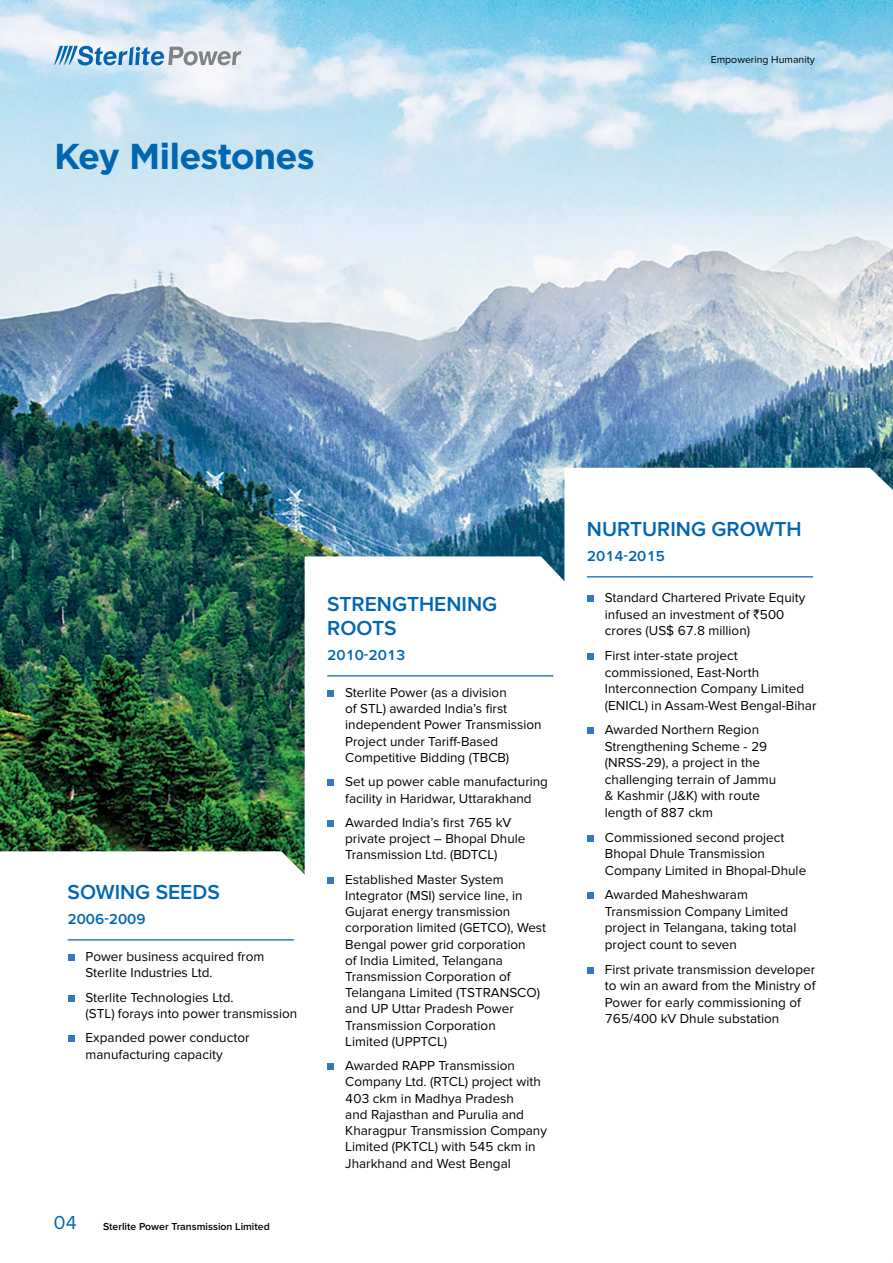
<style>
.page{position:relative;width:893px;height:1263px;background:#fff}
.page>*{position:absolute;margin:0;border:0;box-sizing:border-box;transform-origin:0 0}
.t1{font:700 36px "Gotham";letter-spacing:-.025em;color:#0066b3}
.t2{font:600 21px/24.8px "Proxima Nova";color:#0066b3}
.t3{font:19.5px "Proxima Nova";color:#0066b3}
.t4{font:600 15px "Proxima Nova";color:#0066b3}
.t5{font:13.5px/16.2px "Proxima Nova";color:#000}
.t6{font:600 10.5px "Proxima Nova";color:#000}
.t7{font:10.5px "Proxima Nova";color:#000}
.s1{font-family:"Rupee"}
</style>
<div class="page">
<img style="left:0;top:0;width:893px;height:851px">
<svg style="left:0;top:851px;width:305px;height:191px"></svg>
<svg style="left:305px;top:556px;width:259px;height:295px"></svg>
<svg style="left:564px;top:468px;width:329px;height:383px"></svg>
<hr style="left:327px;top:675px;width:226px;height:2px;background:#3479be">
<div style="left:327px;top:690px;width:7px;height:7px;background:#3479be"></div>
<div style="left:327px;top:779px;width:7px;height:7px;background:#3479be"></div>
<div style="left:327px;top:820px;width:7px;height:7px;background:#3479be"></div>
<div style="left:327px;top:877px;width:7px;height:7px;background:#3479be"></div>
<div style="left:327px;top:1063px;width:7px;height:7px;background:#3479be"></div>
<hr style="left:68px;top:939px;width:226px;height:2px;background:#3479be">
<div style="left:68px;top:954px;width:6px;height:7px;background:#3479be"></div>
<div style="left:68px;top:995px;width:6px;height:7px;background:#3479be"></div>
<div style="left:68px;top:1035px;width:6px;height:7px;background:#3479be"></div>
<hr style="left:587px;top:576px;width:226px;height:2px;background:#3479be">
<div style="left:587px;top:595px;width:7px;height:7px;background:#3479be"></div>
<div style="left:587px;top:653px;width:7px;height:7px;background:#3479be"></div>
<div style="left:587px;top:727px;width:7px;height:7px;background:#3479be"></div>
<div style="left:587px;top:835px;width:7px;height:7px;background:#3479be"></div>
<div style="left:587px;top:892px;width:7px;height:7px;background:#3479be"></div>
<div style="left:587px;top:967px;width:7px;height:7px;background:#3479be"></div>
<svg style="left:54px;top:46px;width:188px;height:19px;background:#9dbad3"></svg>
<h1 class="t1" style="left:54px;top:133px;width:262px">Key Milestones</h1>
<p class="t7" style="left:711px;top:54px;width:106px">Empowering Humanity</p>
<h2 class="t2" style="left:68px;top:880px;width:154px">SOWING SEEDS</h2>
<p class="t4" style="left:68px;top:910px;width:79px">2006-2009</p>
<p class="t5" style="left:86px;top:949px;width:180px">Power business acquired from<br>Sterlite Industries Ltd.</p>
<p class="t5" style="left:86px;top:989px;width:213px">Sterlite Technologies Ltd.<br>(STL) forays into power transmission</p>
<p class="t5" style="left:86px;top:1030px;width:165px">Expanded power conductor manufacturing capacity</p>
<h3 class="t3" style="left:54px;top:1212px;width:25px">04</h3>
<p class="t6" style="left:103px;top:1221px;width:168px">Sterlite Power Transmission Limited</p>
<h2 class="t2" style="left:327px;top:592px;width:171px">STRENGTHENING<br>ROOTS</h2>
<p class="t4" style="left:327px;top:646px;width:79px">2010-2013</p>
<p class="t5" style="left:345px;top:685px;width:198px">Sterlite Power (as a division<br>of STL) awarded India’s first independent Power Transmission<br>Project under Tariff-Based<br>Competitive Bidding (TBCB)</p>
<p class="t5" style="left:345px;top:774px;width:204px">Set up power cable manufacturing facility in Haridwar, Uttarakhand</p>
<p class="t5" style="left:345px;top:814px;width:182px">Awarded India’s first 765 kV private project – Bhopal Dhule<br>Transmission Ltd. (BDTCL)</p>
<p class="t5" style="left:345px;top:871px;width:202px">Established Master System<br>Integrator (MSI) service line, in<br>Gujarat energy transmission corporation limited (GETCO), West<br>Bengal power grid corporation<br>of India Limited, Telangana<br>Transmission Corporation of<br>Telangana Limited (TSTRANSCO) and UP Uttar Pradesh Power<br>Transmission Corporation<br>Limited (UPPTCL)</p>
<p class="t5" style="left:345px;top:1058px;width:203px">Awarded RAPP Transmission<br>Company Ltd. (RTCL) project with<br>403 ckm in Madhya Pradesh<br>and Rajasthan and Purulia and<br>Kharagpur Transmission Company<br>Limited (PKTCL) with 545 ckm in<br>Jharkhand and West Bengal</p>
<h2 class="t2" style="left:587px;top:517px;width:216px">NURTURING GROWTH</h2>
<p class="t4" style="left:587px;top:547px;width:79px">2014-2015</p>
<p class="t5" style="left:605px;top:590px;width:202px">Standard Chartered Private Equity infused an investment of <span class="s1">`</span>500 crores (US$ 67.8 million)</p>
<p class="t5" style="left:605px;top:647px;width:213px">First inter-state project commissioned, East-North<br>Interconnection Company Limited (ENICL) in Assam-West Bengal-Bihar</p>
<p class="t5" style="left:605px;top:722px;width:173px">Awarded Northern Region<br>Strengthening Scheme - 29 (NRSS-29), a project in the challenging terrain of Jammu &amp; Kashmir (J&amp;K) with route length of 887 ckm</p>
<p class="t5" style="left:605px;top:829px;width:203px">Commissioned second project<br>Bhopal Dhule Transmission<br>Company Limited in Bhopal-Dhule</p>
<p class="t5" style="left:605px;top:887px;width:193px">Awarded Maheshwaram<br>Transmission Company Limited project in Telangana, taking total project count to seven</p>
<p class="t5" style="left:605px;top:961px;width:212px">First private transmission developer to win an award from the Ministry of Power for early commissioning of 765/400 kV Dhule substation</p>
</div>
